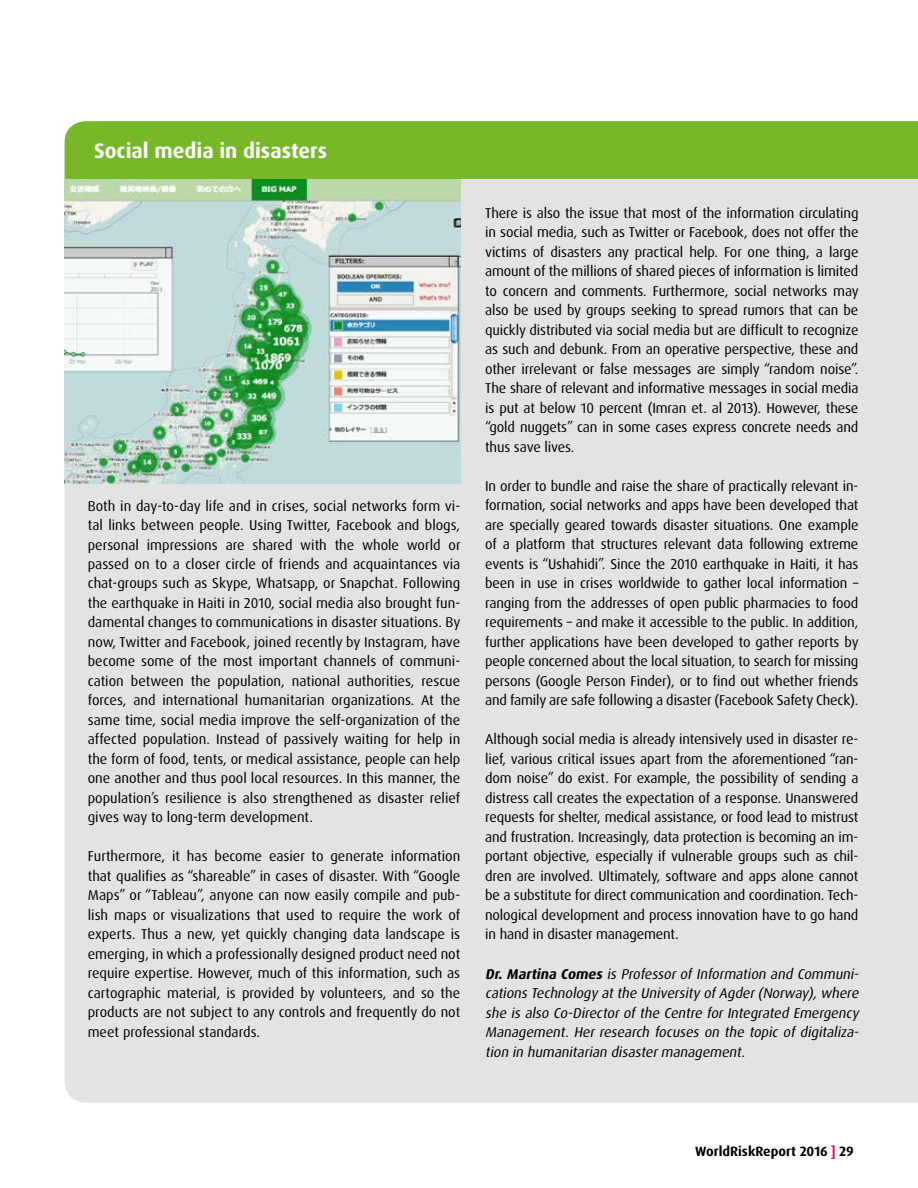
<style>
.page{position:relative;width:918px;height:1188px;background:#fff}
.page>*{position:absolute;margin:0;border:0;box-sizing:border-box;transform-origin:0 0}
.t1{font:700 21px "Dax OT";color:#fff}
.t2{font:14.25px/19.5px "Dax OT";letter-spacing:-.01em;color:#000;text-align:justify}
.t3{font:italic 14.25px/19.5px "Dax OT";color:#000;text-align:justify}
.t4{font:700 13.5px "Dax OT";color:#000}
.s1{font-weight:700}
.s2{color:#e50068}
</style>
<div class="page">
<div style="left:65px;top:179px;width:853px;height:924px;background:#e3e3e3"></div>
<div style="left:65px;top:121px;width:853px;height:58px;background:#76b828"></div>
<img style="left:65px;top:179px;width:395px;height:305px">
<h1 class="t1" style="left:94px;top:137px;width:235px">Social media in disasters</h1>
<p class="t2" style="left:88px;top:496px;width:374px">Both in day-to-day life and in crises, social networks form vi&shy;tal links between people. Using Twitter, Facebook and blogs, personal impressions are shared with the whole world or passed on to a closer circle of friends and acquaintances via chat-groups such as Skype, Whatsapp, or Snapchat. Following the earthquake in Haiti in 2010, social media also brought fun&shy;damental changes to communications in disaster situations. By now, Twitter and Facebook, joined recently by Instagram, have become some of the most important channels of communi&shy;cation between the population, national authorities, rescue forces, and international humanitarian organizations. At the same time, social media improve the self-organization of the affected population. Instead of passively waiting for help in the form of food, tents, or medical assistance, people can help one another and thus pool local resources. In this manner, the population’s resilience is also strengthened as disaster relief gives way to long-term development.</p>
<p class="t2" style="left:88px;top:847px;width:374px">Furthermore, it has become easier to generate information that qualifies as “shareable” in cases of disaster. With “Google Maps” or “Tableau”, anyone can now easily compile and pub&shy;lish maps or visualizations that used to require the work of experts. Thus a new, yet quickly changing data landscape is emerging, in which a professionally designed product need not require expertise. However, much of this information, such as cartographic material, is provided by volunteers, and so the products are not subject to any controls and frequently do not meet professional standards.</p>
<p class="t2" style="left:485px;top:203px;width:375px">There is also the issue that most of the information circulating in social media, such as Twitter or Facebook, does not offer the victims of disasters any practical help. For one thing, a large amount of the millions of shared pieces of information is limited to concern and comments. Furthermore, social networks may also be used by groups seeking to spread rumors that can be quickly distributed via social media but are difficult to recognize as such and debunk. From an operative perspective, these and other irrelevant or false messages are simply “random noise”.<br>The share of relevant and informative messages in social media is put at below 10 percent (Imran et. al 2013). However, these “gold nuggets” can in some cases express concrete needs and thus save lives.</p>
<p class="t2" style="left:485px;top:476px;width:375px">In order to bundle and raise the share of practically relevant in&shy;formation, social networks and apps have been developed that are specially geared towards disaster situations. One example of a platform that structures relevant data following extreme events is “Ushahidi”. Since the 2010 earthquake in Haiti, it has been in use in crises worldwide to gather local information – ranging from the addresses of open public pharmacies to food requirements – and make it accessible to the public. In addition, further applications have been developed to gather reports by people concerned about the local situation, to search for missing persons (Google Person Finder), or to find out whether friends and family are safe following a disaster (Facebook Safety Check).</p>
<p class="t2" style="left:485px;top:730px;width:375px">Although social media is already intensively used in disaster re&shy;lief, various critical issues apart from the aforementioned “ran&shy;dom noise” do exist. For example, the possibility of sending a distress call creates the expectation of a response. Unanswered requests for shelter, medical assistance, or food lead to mistrust and frustration. Increasingly, data protection is becoming an im&shy;portant objective, especially if vulnerable groups such as chil&shy;dren are involved. Ultimately, software and apps alone cannot be a substitute for direct communication and coordination. Tech&shy;nological development and process innovation have to go hand in hand in disaster management.</p>
<p class="t3" style="left:485px;top:964px;width:378px"><span class="s1">Dr. Martina Comes</span> is Professor of Information and Communi&shy;cationsTechnology atthe University ofAgder(Norway),where she is also Co-Director of the Centre for Integrated Emergency Management. Her research focuses on the topic of digitaliza&shy;tion in humanitarian disastermanagement.</p>
<p class="t4" style="left:695px;top:1143px;width:160px">WorldRiskReport 2016 <span class="s2">]</span> 29</p>
</div>
